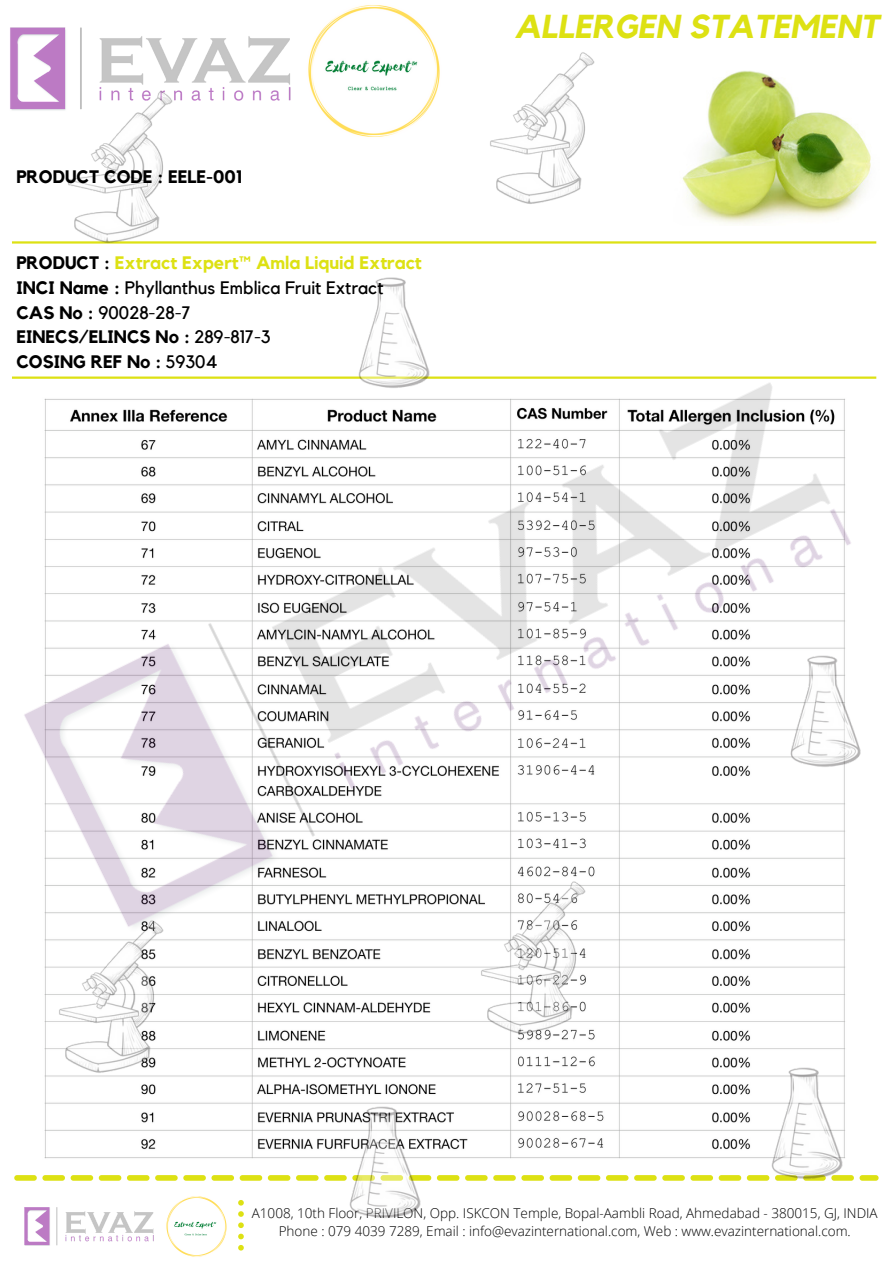
<style>
.page{position:relative;width:894px;height:1264px;background:#fff}
.page>*{position:absolute;margin:0;border:0;box-sizing:border-box;transform-origin:0 0}
.t1{font:italic 700 33px "Kollektif";color:#dde113}
.t2{font:700 18px "Kollektif";color:#000}
.t3{font:18px "Kollektif";color:#000}
.t4{font:700 18px "Kollektif";color:#dde113}
.t5{font:300 13.5px "Open Sans";color:#000}
.s1{color:#000}
.s2{font-weight:700}
.s3{font-weight:400}
</style>
<div class="page">
<img style="left:10px;top:27px;width:281px;height:84px">
<img style="left:24px;top:1207px;width:130px;height:38px">
<svg style="left:238px;top:1200px;width:6px;height:50px"></svg>
<img style="left:308px;top:5px;width:132px;height:132px">
<svg style="left:14px;top:1175px;width:864px;height:5px"></svg>
<img style="left:166px;top:1196px;width:61px;height:61px">
<img style="left:44px;top:994px;width:801px;height:165px">
<hr style="left:12px;top:241px;width:864px;height:2px;background:#dde113">
<img style="left:490px;top:52px;width:105px;height:152px">
<img style="left:43px;top:62px;width:145px;height:182px">
<img style="left:748px;top:1039px;width:112px;height:142px">
<img style="left:456px;top:994px;width:145px;height:69px">
<img style="left:327px;top:1078px;width:111px;height:140px">
<img style="left:44px;top:994px;width:135px;height:108px">
<img style="left:12px;top:277px;width:865px;height:717px">
<img style="left:682px;top:71px;width:189px;height:153px">
<p class="t2" style="left:16px;top:168px;width:227px">PRODUCT CODE : EELE-001</p>
<p class="t4" style="left:16px;top:254px;width:407px"><span class="s1">PRODUCT :</span> Extract Expert™ Amla Liquid Extract</p>
<p class="t3" style="left:16px;top:279px;width:368px"><span class="s2">INCI Name :</span> Phyllanthus Emblica Fruit Extract</p>
<p class="t3" style="left:16px;top:304px;width:175px"><span class="s2">CAS No :</span> 90028-28-7</p>
<p class="t2" style="left:16px;top:329px;width:256px">EINECS/ELINCS No : <span class="s3">289-817-3</span></p>
<p class="t2" style="left:16px;top:353px;width:202px">COSING REF No : <span class="s3">59304</span></p>
<p class="t1" style="left:514px;top:12px;width:366px">ALLERGEN STATEMENT</p>
<p class="t5" style="left:252px;top:1203px;width:627px">A1008, 10th Floor, PRIVILON, Opp. ISKCON Temple, Bopal-Aambli Road, Ahmedabad - 380015, GJ, INDIA</p>
<p class="t5" style="left:278px;top:1221px;width:573px">Phone : 079 4039 7289, Email : info@evazinternational.com, Web : www.evazinternational.com.</p>
</div>
